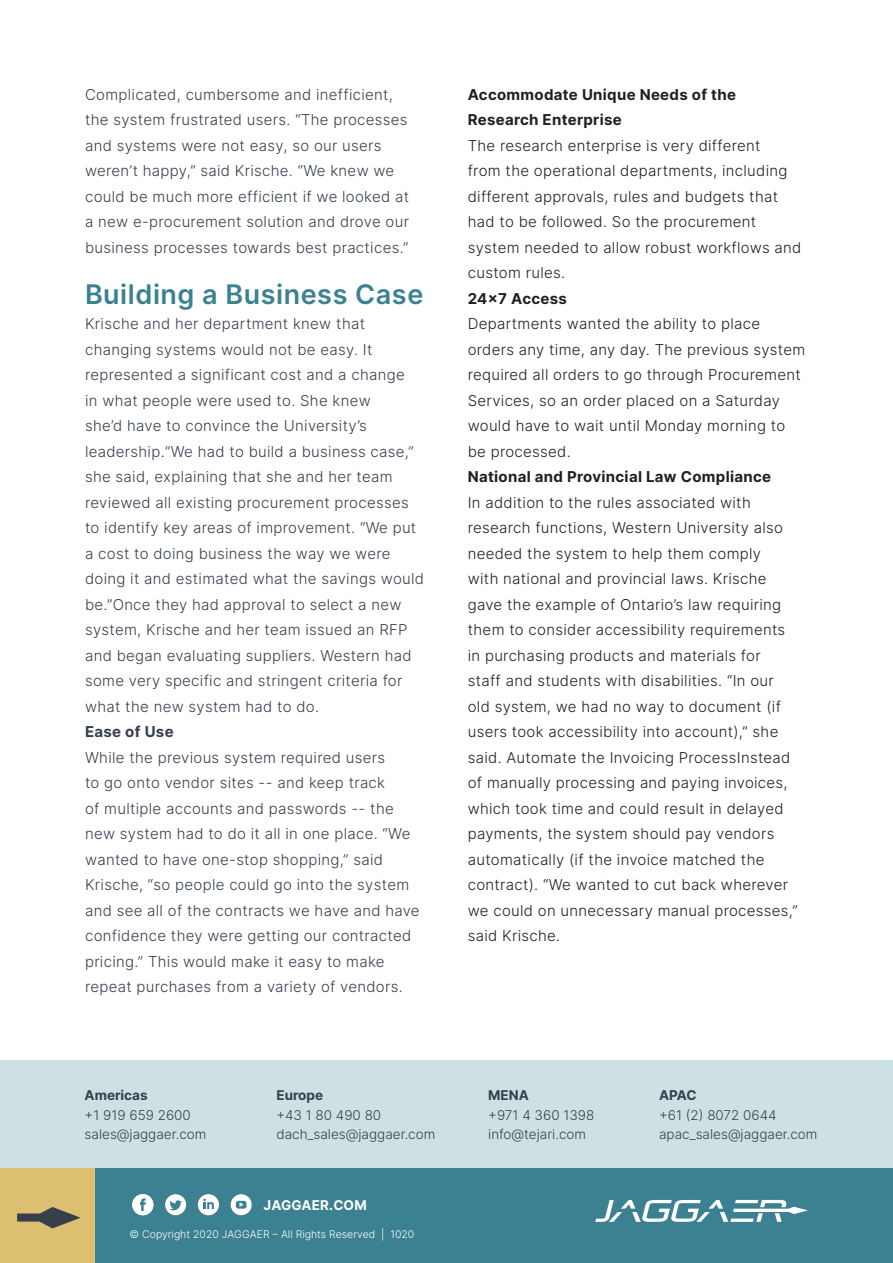
<style>
.page{position:relative;width:893px;height:1263px;background:#fff}
.page>*{position:absolute;margin:0;border:0;box-sizing:border-box;transform-origin:0 0}
.Body_Copy_Header{font:600 27px "Inter";letter-spacing:.02em;color:#3b8192}
.Body_Copy_Header-2{font:300 15px/25.5px "Inter";letter-spacing:.02em;color:#373f4c}
.Body_Copy_Header-3{font:300 15px/25.5px "Inter";letter-spacing:.02em;color:#231f20}
.Body_Copy_Header-4{font:700 15px/25.5px "Inter";letter-spacing:.02em;color:#231f20}
.Body_Copy_Header-5{font:700 15px "Inter";letter-spacing:.02em;color:#373f4c}
.t1{font:300 13.5px "Inter";color:#373f4c}
.t2{font:700 13.5px "Inter";color:#373f4c}
.t3{font:700 13.5px "Inter";letter-spacing:.01em;color:#fff}
.t4{font:300 10.5px "Inter";color:#fff}
</style>
<div class="page">
<div style="left:0;top:1060px;width:893px;height:108px;background:#cde1e4"></div>
<div style="left:95px;top:1168px;width:798px;height:95px;background:#3b8192"></div>
<div style="left:0;top:1168px;width:95px;height:95px;background:#dcbf70"></div>
<svg style="left:17px;top:1207px;width:64px;height:21px"></svg>
<div style="left:231px;top:1194px;width:21px;height:21px;background:#fff;border-radius:50%"></div>
<svg style="left:236px;top:1201px;width:11px;height:7px"></svg>
<svg style="left:240px;top:1202px;width:3px;height:5px"></svg>
<div style="left:165px;top:1194px;width:21px;height:21px;background:#fff;border-radius:50%"></div>
<svg style="left:169px;top:1200px;width:13px;height:10px"></svg>
<div style="left:198px;top:1194px;width:21px;height:21px;background:#fff;border-radius:50%"></div>
<svg style="left:203px;top:1198px;width:11px;height:11px"></svg>
<div style="left:132px;top:1194px;width:21px;height:21px;background:#fff;border-radius:50%"></div>
<svg style="left:140px;top:1198px;width:6px;height:13px"></svg>
<svg style="left:595px;top:1200px;width:213px;height:22px"></svg>
<p class="Body_Copy_Header-2" style="left:85px;top:81px;width:326px">Complicated, cumbersome and inefficient, the system frustrated users. “The processes and systems were not easy, so our users weren’t happy,” said Krische. “We knew we could be much more efficient if we looked at a new e-procurement solution and drove our business processes towards best practices.”</p>
<p class="Body_Copy_Header" style="left:85px;top:274px;width:340px">Building a Business Case</p>
<p class="Body_Copy_Header-2" style="left:85px;top:311px;width:341px">Krische and her department knew that changing systems would not be easy. It represented a significant cost and a change<br>in what people were used to. She knew<br>she’d have to convince the University’s leadership.“We had to build a business case,” she said, explaining that she and her team reviewed all existing procurement processes to identify key areas of improvement. “We put a cost to doing business the way we were doing it and estimated what the savings would be.”Once they had approval to select a new system, Krische and her team issued an RFP and began evaluating suppliers. Western had some very specific and stringent criteria for what the new system had to do.</p>
<p class="Body_Copy_Header-5" style="left:85px;top:721px;width:90px">Ease of Use</p>
<p class="Body_Copy_Header-2" style="left:85px;top:744px;width:336px">While the previous system required users<br>to go onto vendor sites -- and keep track<br>of multiple accounts and passwords -- the new system had to do it all in one place. “We wanted to have one-stop shopping,” said Krische, “so people could go into the system and see all of the contracts we have and have confidence they were getting our contracted pricing.” This would make it easy to make repeat purchases from a variety of vendors.</p>
<p class="Body_Copy_Header-4" style="left:468px;top:81px;width:270px">Accommodate Unique Needs of the<br>Research Enterprise</p>
<p class="Body_Copy_Header-3" style="left:468px;top:132px;width:335px">The research enterprise is very different<br>from the operational departments, including different approvals, rules and budgets that had to be followed. So the procurement system needed to allow robust workflows and custom rules.</p>
<p class="Body_Copy_Header-4" style="left:468px;top:285px;width:101px">24x7 Access</p>
<p class="Body_Copy_Header-3" style="left:468px;top:311px;width:339px">Departments wanted the ability to place orders any time, any day. The previous system required all orders to go through Procurement Services, so an order placed on a Saturday would have to wait until Monday morning to be processed.</p>
<p class="Body_Copy_Header-4" style="left:468px;top:464px;width:305px">National and Provincial Law Compliance</p>
<p class="Body_Copy_Header-3" style="left:468px;top:489px;width:332px">In addition to the rules associated with research functions, Western University also needed the system to help them comply<br>with national and provincial laws. Krische gave the example of Ontario’s law requiring them to consider accessibility requirements in purchasing products and materials for<br>staff and students with disabilities. “In our old system, we had no way to document (if users took accessibility into account),” she said. Automate the Invoicing ProcessInstead of manually processing and paying invoices, which took time and could result in delayed payments, the system should pay vendors automatically (if the invoice matched the contract). “We wanted to cut back wherever we could on unnecessary manual processes,” said Krische.</p>
<p class="t2" style="left:85px;top:1085px;width:65px">Americas</p>
<p class="t1" style="left:85px;top:1105px;width:108px">+1 919 659 2600</p>
<p class="t1" style="left:85px;top:1125px;width:123px">sales@jaggaer.com</p>
<p class="t2" style="left:276px;top:1085px;width:48px">Europe</p>
<p class="t1" style="left:276px;top:1105px;width:106px">+43 1 80 490 80</p>
<p class="t1" style="left:276px;top:1125px;width:160px">dach_sales@jaggaer.com</p>
<p class="t3" style="left:263px;top:1195px;width:105px">JAGGAER.COM</p>
<p class="t4" style="left:130px;top:1227px;width:286px">© Copyright 2020 JAGGAER – All Rights Reserved | 1020</p>
<p class="t2" style="left:488px;top:1085px;width:42px">MENA</p>
<p class="t1" style="left:488px;top:1105px;width:108px">+971 4 360 1398</p>
<p class="t1" style="left:488px;top:1125px;width:99px">info@tejari.com</p>
<p class="t2" style="left:659px;top:1085px;width:39px">APAC</p>
<p class="t1" style="left:659px;top:1105px;width:119px">+61 (2) 8072 0644</p>
<p class="t1" style="left:659px;top:1125px;width:160px">apac_sales@jaggaer.com</p>
</div>
